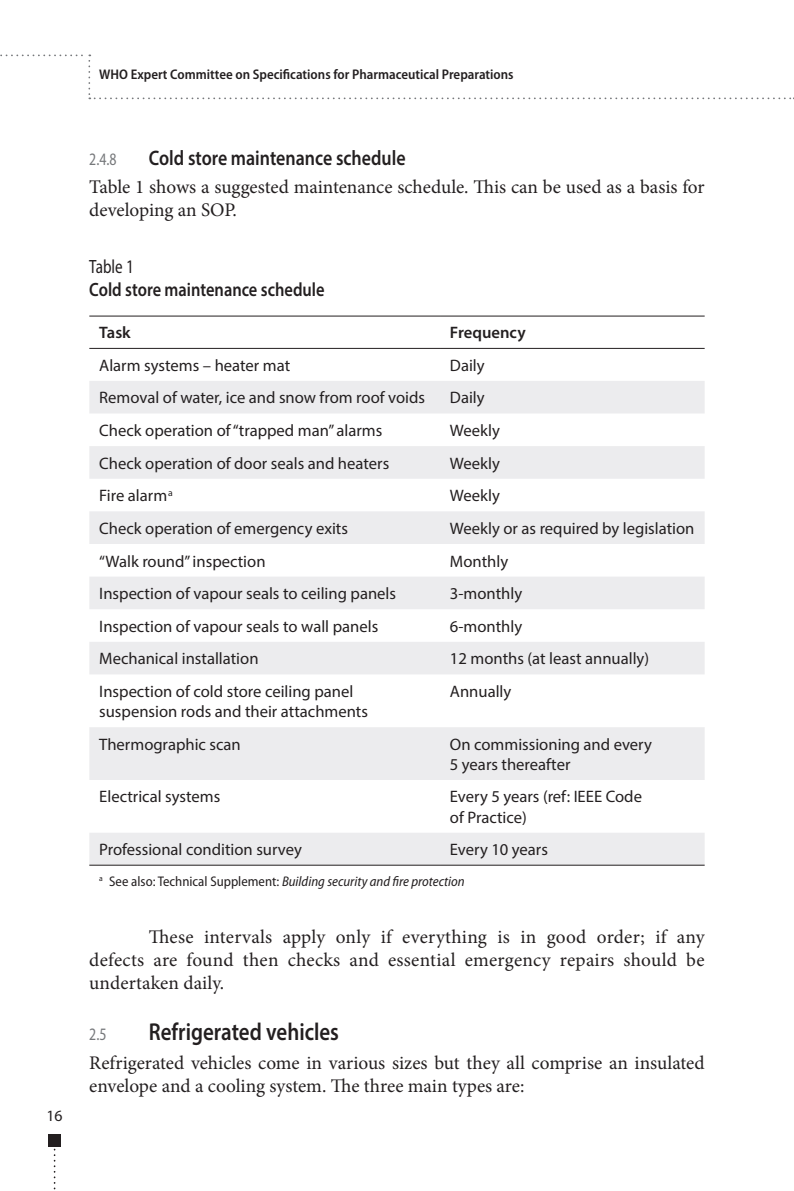
<style>
.page{position:relative;width:794px;height:1191px;background:#fff}
.page>*{position:absolute;margin:0;border:0;box-sizing:border-box;transform-origin:0 0}
.t1{font:600 24.5px "Myriad Pro";color:#231f20;scale:.85 1}
.t2{font:600 21px "Myriad Pro";color:#231f20;scale:.85 1}
.t3{font:19.25px/23.3px "Minion Pro";color:#231f20}
.t4{font:600 19.25px "Myriad Pro";color:#231f20;scale:.85 1}
.t5{font:semi-condensed 19.25px "Myriad Pro";color:#231f20;scale:.85 1}
.t6{font:semi-condensed 17.5px "Myriad Pro";color:#76787b;scale:.85 1}
.t7{font:16.62px/20.1px "Myriad Pro";color:#231f20}
.t8{font:600 16.62px "Myriad Pro";color:#231f20}
.t9{font:15.75px "Myriad Pro";color:#231f20}
.t10{font:600 semi-condensed 14px "Myriad Pro";color:#231f20}
.t11{font:italic semi-condensed 14px "Myriad Pro";color:#231f20}
.s1{font-style:normal}
</style>
<div class="page">
<div style="left:48px;top:1134px;width:13px;height:12px;background:#231f20"></div>
<svg style="left:54px;top:1146px;width:2px;height:44px"></svg>
<svg style="left:0;top:54px;width:794px;height:45px"></svg>
<svg style="left:89px;top:381px;width:615px;height:484px;fill:#ececee"></svg>
<hr style="left:89px;top:316px;width:351px;height:1px;background:#231f20">
<hr style="left:440px;top:316px;width:264px;height:1px;background:#231f20">
<hr style="left:89px;top:348px;width:351px;height:1px;background:#231f20">
<hr style="left:440px;top:348px;width:264px;height:1px;background:#231f20">
<hr style="left:89px;top:865px;width:351px;height:1px;background:#231f20">
<hr style="left:440px;top:865px;width:264px;height:1px;background:#231f20">
<p class="t9" style="left:46px;top:1106px;width:18px">16</p>
<p class="t10" style="left:99px;top:66px;width:416px">WHO Expert Committee on Specifications for Pharmaceutical Preparations</p>
<p class="t6" style="left:89px;top:148px;width:34px">2.4.8</p>
<p class="t2" style="left:149px;top:144px;width:303px">Cold store maintenance schedule</p>
<p class="t3" style="left:89px;top:175px;width:617px">Table 1 shows a suggested maintenance schedule. This can be used as a basis for developing an SOP.</p>
<p class="t5" style="left:89px;top:255px;width:54px">Table 1</p>
<p class="t4" style="left:89px;top:277px;width:278px">Cold store maintenance schedule</p>
<p class="t8" style="left:99px;top:322px;width:33px">Task</p>
<p class="t8" style="left:450px;top:322px;width:77px">Frequency</p>
<p class="t7" style="left:99px;top:355px;width:192px">Alarm systems – heater mat</p>
<p class="t7" style="left:450px;top:355px;width:36px">Daily</p>
<p class="t7" style="left:99px;top:387px;width:327px">Removal of water, ice and snow from roof voids</p>
<p class="t7" style="left:450px;top:387px;width:36px">Daily</p>
<p class="t7" style="left:99px;top:420px;width:285px">Check operation of “trapped man” alarms</p>
<p class="t7" style="left:450px;top:420px;width:52px">Weekly</p>
<p class="t7" style="left:99px;top:453px;width:291px">Check operation of door seals and heaters</p>
<p class="t7" style="left:450px;top:453px;width:52px">Weekly</p>
<p class="t7" style="left:99px;top:485px;width:75px">Fire alarm<sup>a</sup></p>
<p class="t7" style="left:450px;top:485px;width:52px">Weekly</p>
<p class="t7" style="left:99px;top:518px;width:250px">Check operation of emergency exits</p>
<p class="t7" style="left:450px;top:518px;width:246px">Weekly or as required by legislation</p>
<p class="t7" style="left:99px;top:550px;width:168px">“Walk round” inspection</p>
<p class="t7" style="left:450px;top:550px;width:60px">Monthly</p>
<p class="t7" style="left:99px;top:583px;width:298px">Inspection of vapour seals to ceiling panels</p>
<p class="t7" style="left:450px;top:583px;width:74px">3-monthly</p>
<p class="t7" style="left:99px;top:616px;width:280px">Inspection of vapour seals to wall panels</p>
<p class="t7" style="left:450px;top:616px;width:74px">6-monthly</p>
<p class="t7" style="left:99px;top:648px;width:161px">Mechanical installation</p>
<p class="t7" style="left:450px;top:648px;width:201px">12 months (at least annually)</p>
<p class="t7" style="left:99px;top:681px;width:270px">Inspection of cold store ceiling panel suspension rods and their attachments</p>
<p class="t7" style="left:450px;top:681px;width:63px">Annually</p>
<p class="t7" style="left:99px;top:734px;width:143px">Thermographic scan</p>
<p class="t7" style="left:450px;top:734px;width:203px">On commissioning and every<br>5 years thereafter</p>
<p class="t7" style="left:99px;top:786px;width:122px">Electrical systems</p>
<p class="t7" style="left:450px;top:786px;width:194px">Every 5 years (ref: IEEE Code of Practice)</p>
<p class="t7" style="left:99px;top:839px;width:204px">Professional condition survey</p>
<p class="t7" style="left:450px;top:839px;width:100px">Every 10 years</p>
<p class="t11" style="left:99px;top:872px;width:367px"><sup>a</sup> <span class="s1">See also: Technical Supplement:</span> Building security and fire protection</p>
<p class="t3" style="left:89px;top:925px;width:617px;text-align:justify;text-indent:60px">These intervals apply only if everything is in good order; if any defects are found then checks and essential emergency repairs should be undertaken daily.</p>
<p class="t6" style="left:89px;top:1023px;width:22px">2.5</p>
<h1 class="t1" style="left:149px;top:1016px;width:225px">Refrigerated vehicles</h1>
<p class="t3" style="left:89px;top:1050px;width:617px">Refrigerated vehicles come in various sizes but they all comprise an insulated envelope and a cooling system. The three main types are:</p>
</div>
